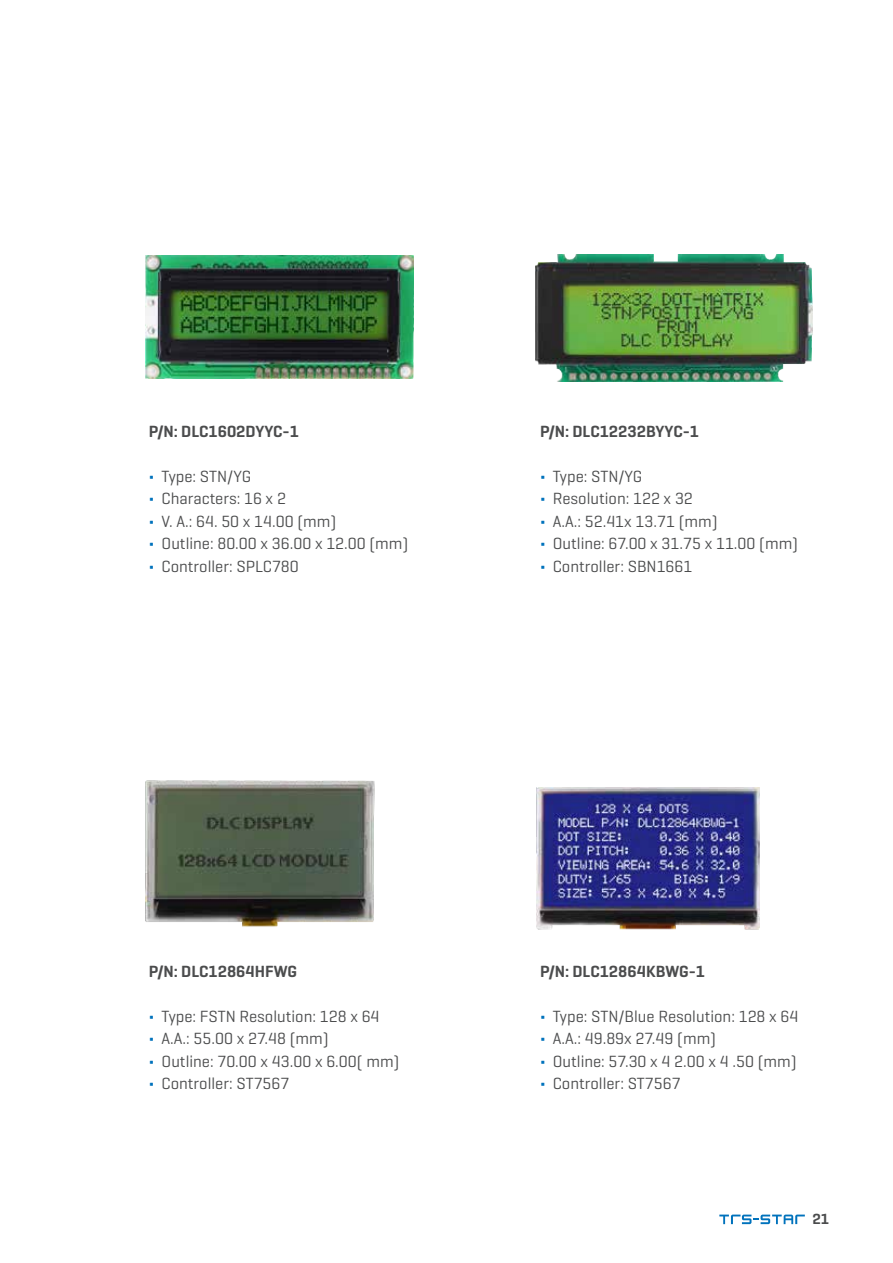
<style>
.page{position:relative;width:893px;height:1263px;background:#fff}
.page>*{position:absolute;margin:0;border:0;box-sizing:border-box;transform-origin:0 0}
.t1{font:16.5px/22.5px "Geogrotesque";color:#4b4c4d}
.t2{font:600 16.5px "Geogrotesque";color:#4b4c4d}
.t3{font:600 15px "Geogrotesque";color:#4b4c4d}
.s1{font-weight:300;font-size:15px;color:#0072bc}
</style>
<div class="page">
<img style="left:145px;top:255px;width:269px;height:123px">
<img style="left:536px;top:254px;width:277px;height:128px">
<img style="left:536px;top:788px;width:223px;height:142px">
<img style="left:145px;top:780px;width:230px;height:147px">
<svg style="left:719px;top:1214px;width:86px;height:10px"></svg>
<p class="t2" style="left:149px;top:421px;width:152px">P/N: DLC1602DYYC-1</p>
<p class="t1" style="left:149px;top:464px;width:261px"><span class="s1">∆</span> Type: STN/YG<br><span class="s1">∆</span> Characters: 16 x 2<br><span class="s1">∆</span> V. A.: 64. 50 x 14.00 (mm)<br><span class="s1">∆</span> Outline: 80.00 x 36.00 x 12.00 (mm) <span class="s1">∆</span> Controller: SPLC780</p>
<p class="t2" style="left:540px;top:421px;width:161px">P/N: DLC12232BYYC-1</p>
<p class="t1" style="left:540px;top:464px;width:260px"><span class="s1">∆</span> Type: STN/YG<br><span class="s1">∆</span> Resolution: 122 x 32<br><span class="s1">∆</span> A.A.: 52.41x 13.71 (mm)<br><span class="s1">∆</span> Outline: 67.00 x 31.75 x 11.00 (mm) <span class="s1">∆</span> Controller: SBN1661</p>
<p class="t2" style="left:149px;top:961px;width:150px">P/N: DLC12864HFWG</p>
<p class="t1" style="left:149px;top:1004px;width:252px"><span class="s1">∆</span> Type: FSTN Resolution: 128 x 64<br><span class="s1">∆</span> A.A.: 55.00 x 27.48 (mm)<br><span class="s1">∆</span> Outline: 70.00 x 43.00 x 6.00( mm) <span class="s1">∆</span> Controller: ST7567</p>
<p class="t2" style="left:540px;top:961px;width:167px">P/N: DLC12864KBWG-1</p>
<p class="t1" style="left:540px;top:1004px;width:260px"><span class="s1">∆</span> Type: STN/Blue Resolution: 128 x 64 <span class="s1">∆</span> A.A.: 49.89x 27.49 (mm)<br><span class="s1">∆</span> Outline: 57.30 x 4 2.00 x 4 .50 (mm) <span class="s1">∆</span> Controller: ST7567</p>
<p class="t3" style="left:812px;top:1210px;width:18px">21</p>
</div>
